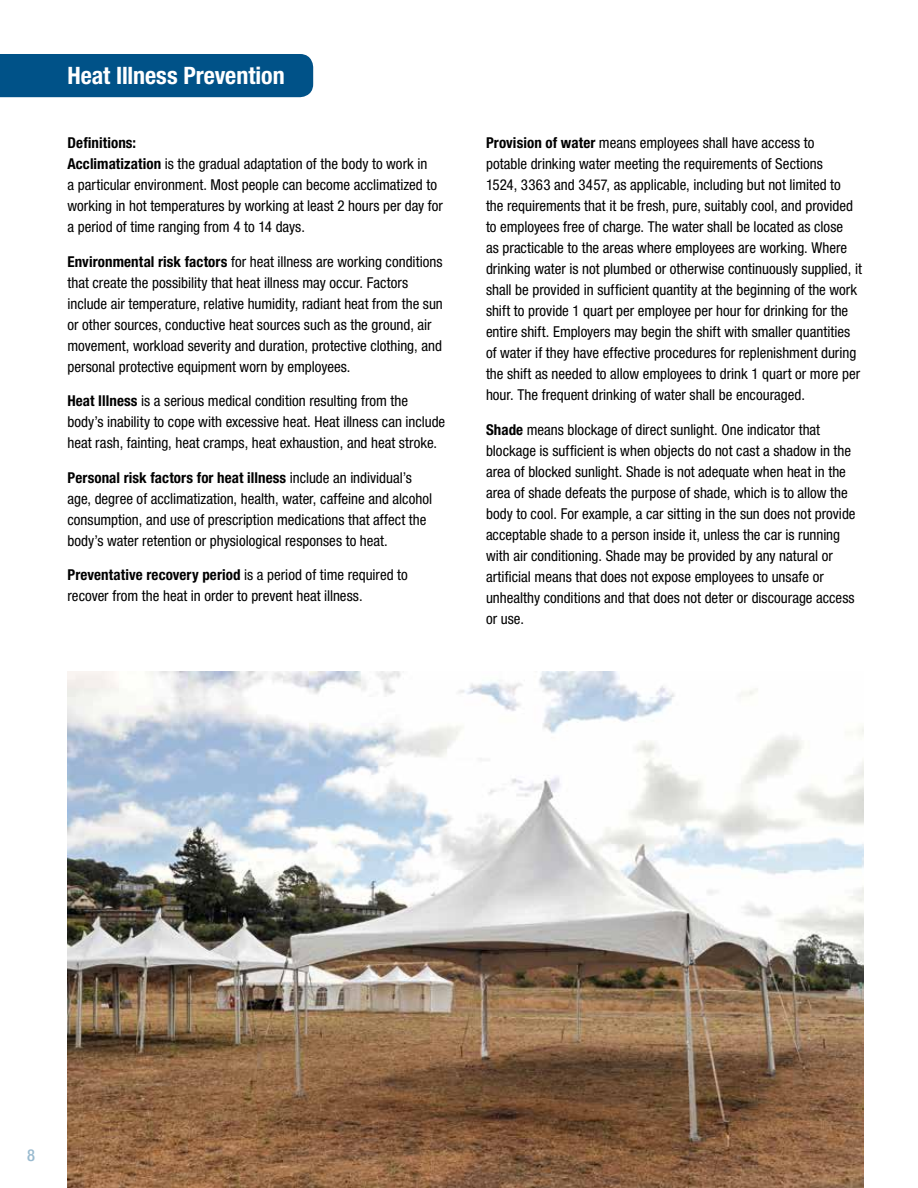
<style>
.page{position:relative;width:918px;height:1188px;background:#fff}
.page>*{position:absolute;margin:0;border:0;box-sizing:border-box;transform-origin:0 0}
.t1{font:700 condensed 24px "Helvetica Neue LT Std";letter-spacing:-.005em;color:#fff}
.t2{font:500 condensed 16.5px "Helvetica Neue LT Std";color:#99bacf}
.t3{font:condensed 15px/21px "Helvetica Neue LT Std";color:#000}
.s1{font-weight:700}
</style>
<div class="page">
<div style="left:0;top:54px;width:313px;height:43px;background:#005288"></div>
<img style="left:68px;top:671px;width:796px;height:517px">
<h1 class="t1" style="left:68px;top:61px;width:219px">Heat Illness Prevention</h1>
<p class="t3" style="left:68px;top:133px;width:377px"><span class="s1">Definitions:<br>Acclimatization</span> is the gradual adaptation of the body to work in<br>a particular environment. Most people can become acclimatized to working in hot temperatures by working at least 2 hours per day for a period of time ranging from 4 to 14 days.</p>
<p class="t3" style="left:68px;top:251px;width:377px"><span class="s1">Environmental risk factors</span> for heat illness are working conditions that create the possibility that heat illness may occur. Factors include air temperature, relative humidity, radiant heat from the sun or other sources, conductive heat sources such as the ground, air movement, workload severity and duration, protective clothing, and personal protective equipment worn by employees.</p>
<p class="t3" style="left:68px;top:391px;width:379px"><span class="s1">Heat Illness</span> is a serious medical condition resulting from the body’s inability to cope with excessive heat. Heat illness can include heat rash, fainting, heat cramps, heat exhaustion, and heat stroke.</p>
<p class="t3" style="left:68px;top:467px;width:366px"><span class="s1">Personal risk factors for heat illness</span> include an individual’s age, degree of acclimatization, health, water, caffeine and alcohol consumption, and use of prescription medications that affect the body’s water retention or physiological responses to heat.</p>
<p class="t3" style="left:68px;top:565px;width:342px"><span class="s1">Preventative recovery period</span> is a period of time required to recover from the heat in order to prevent heat illness.</p>
<p class="t3" style="left:486px;top:133px;width:378px"><span class="s1">Provision of water</span> means employees shall have access to<br>potable drinking water meeting the requirements of Sections<br>1524, 3363 and 3457, as applicable, including but not limited to the requirements that it be fresh, pure, suitably cool, and provided to employees free of charge. The water shall be located as close<br>as practicable to the areas where employees are working. Where drinking water is not plumbed or otherwise continuously supplied, it shall be provided in sufficient quantity at the beginning of the work shift to provide 1 quart per employee per hour for drinking for the entire shift. Employers may begin the shift with smaller quantities of water if they have effective procedures for replenishment during the shift as needed to allow employees to drink 1 quart or more per hour. The frequent drinking of water shall be encouraged.</p>
<p class="t3" style="left:486px;top:419px;width:371px"><span class="s1">Shade</span> means blockage of direct sunlight. One indicator that blockage is sufficient is when objects do not cast a shadow in the area of blocked sunlight. Shade is not adequate when heat in the area of shade defeats the purpose of shade, which is to allow the body to cool. For example, a car sitting in the sun does not provide acceptable shade to a person inside it, unless the car is running with air conditioning. Shade may be provided by any natural or artificial means that does not expose employees to unsafe or unhealthy conditions and that does not deter or discourage access or use.</p>
<p class="t2" style="left:27px;top:1145px;width:9px">8</p>
</div>
